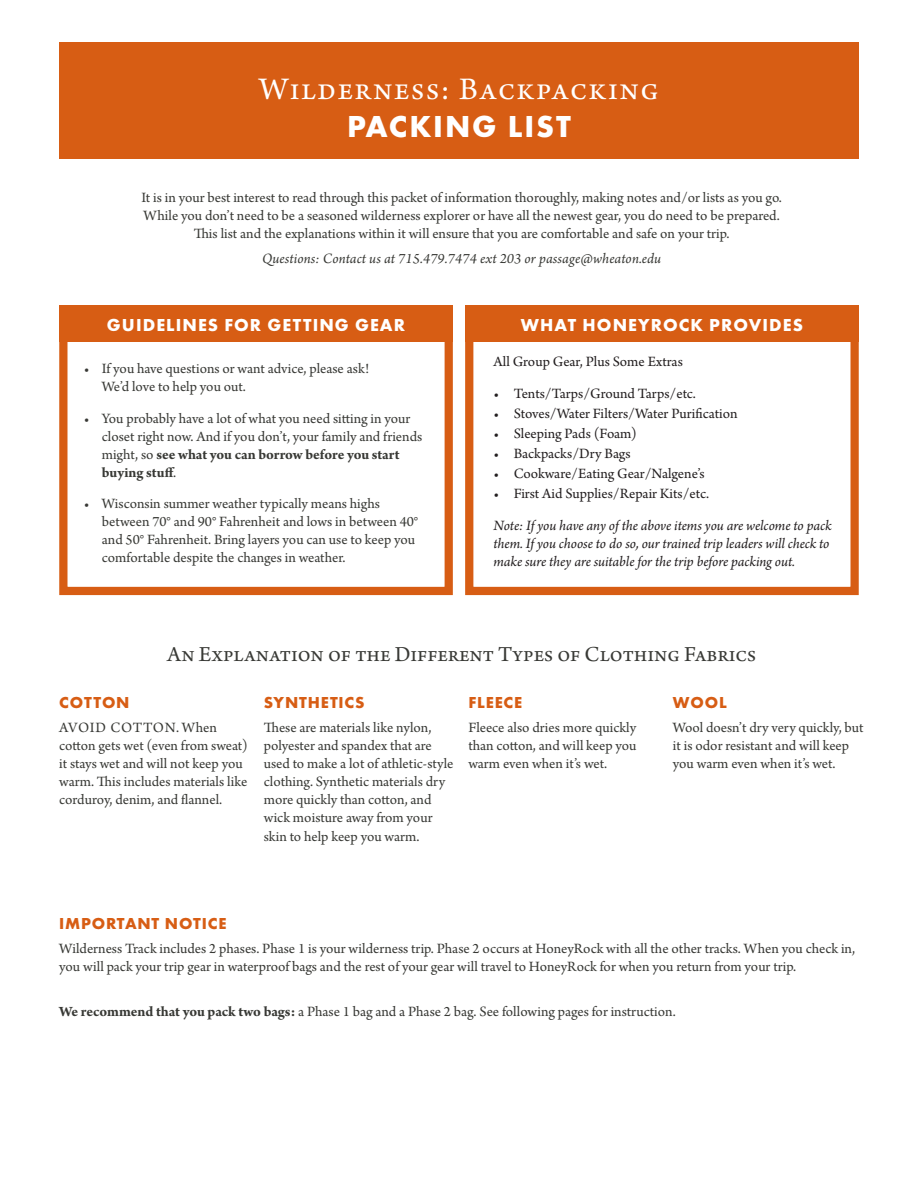
<style>
.page{position:relative;width:918px;height:1188px;background:#fff}
.page>*{position:absolute;margin:0;border:0;box-sizing:border-box;transform-origin:0 0}
.t1{font:33px "Arno Pro";letter-spacing:.045em;color:#fff}
.t2{font:700 31.5px "Futura PT";letter-spacing:.06em;color:#fff}
.t3{font:22.5px "Arno Pro";color:#383935}
.t4{font:700 18px "Futura PT";letter-spacing:.06em;color:#fff}
.t5{font:700 16.5px "Futura PT";letter-spacing:.05em;color:#d75d14}
.t6{font:15px/18px "Arno Pro";color:#383935}
.t7{font:15px "Arno Pro";color:#231f20}
.t8{font:italic 15px/18px "Arno Pro";letter-spacing:-.005em;color:#231f20}
.t9{font:italic 15px "Arno Pro";letter-spacing:.005em;color:#383935}
.s1{font-weight:700}
</style>
<div class="page">
<div style="left:59px;top:307px;width:394px;height:288px;border:8px solid #d75d14"></div>
<div style="left:465px;top:307px;width:394px;height:288px;border:8px solid #d75d14"></div>
<div style="left:59px;top:42px;width:800px;height:117px;background:#d75d14"></div>
<div style="left:59px;top:305px;width:394px;height:37px;background:#d75d14"></div>
<div style="left:465px;top:305px;width:394px;height:37px;background:#d75d14"></div>
<p class="t1" style="left:259px;top:70px;width:401px">Wilderness: Backpacking</p>
<p class="t2" style="left:347px;top:106px;width:225px">PACKING LIST</p>
<p class="t6" style="left:141px;top:190px;width:642px;text-align:center">It is in your best interest to read through this packet of information thoroughly, making notes and/or lists as you go.<br>While you don’t need to be a seasoned wilderness explorer or have all the newest gear, you do need to be prepared.<br>This list and the explanations within it will ensure that you are comfortable and safe on your trip.</p>
<p class="t9" style="left:262px;top:250px;width:400px">Questions: Contact us at 715.479.7474 ext 203 or passage@wheaton.edu</p>
<p class="t4" style="left:107px;top:313px;width:300px">GUIDELINES FOR GETTING GEAR</p>
<p class="t4" style="left:521px;top:313px;width:284px">WHAT HONEYROCK PROVIDES</p>
<p class="t6" style="left:102px;top:360px;width:269px;text-indent:-18px">• If you have questions or want advice, please ask!<br>We’d love to help you out.</p>
<p class="t6" style="left:102px;top:410px;width:322px;text-indent:-18px">• You probably have a lot of what you need sitting in your closet right now. And if you don’t, your family and friends might, so <span class="s1">see what you can borrow before you start buying stuff</span>.</p>
<p class="t6" style="left:102px;top:495px;width:318px;text-indent:-18px">• Wisconsin summer weather typically means highs between 70° and 90° Fahrenheit and lows in between 40° and 50° Fahrenheit. Bring layers you can use to keep you comfortable despite the changes in weather.</p>
<p class="t7" style="left:494px;top:353px;width:191px">All Group Gear, Plus Some Extras</p>
<p class="t7" style="left:494px;top:385px;width:204px">• Tents/Tarps/Ground Tarps/etc.</p>
<p class="t7" style="left:494px;top:405px;width:246px">• Stoves/Water Filters/Water Purification</p>
<p class="t7" style="left:494px;top:425px;width:145px">• Sleeping Pads (Foam)</p>
<p class="t7" style="left:494px;top:445px;width:139px">• Backpacks/Dry Bags</p>
<p class="t7" style="left:494px;top:465px;width:213px">• Cookware/Eating Gear/Nalgene’s</p>
<p class="t7" style="left:494px;top:485px;width:217px">• First Aid Supplies/Repair Kits/etc.</p>
<p class="t8" style="left:494px;top:517px;width:340px">Note: If you have any of the above items you are welcome to pack them. If you choose to do so, our trained trip leaders will check to make sure they are suitable for the trip before packing out.</p>
<p class="t3" style="left:167px;top:642px;width:590px">An Explanation of the Different Types of Clothing Fabrics</p>
<p class="t5" style="left:59px;top:692px;width:72px">COTTON</p>
<p class="t6" style="left:59px;top:719px;width:190px">AVOID COTTON. When cotton gets wet (even from sweat) it stays wet and will not keep you warm. This includes materials like corduroy, denim, and flannel.</p>
<p class="t5" style="left:264px;top:692px;width:102px">SYNTHETICS</p>
<p class="t6" style="left:264px;top:719px;width:191px">These are materials like nylon, polyester and spandex that are used to make a lot of athletic-style clothing. Synthetic materials dry more quickly than cotton, and wick moisture away from your</p>
<p class="t6" style="left:264px;top:829px;width:157px">skin to help keep you warm.</p>
<p class="t5" style="left:468px;top:692px;width:55px">FLEECE</p>
<p class="t6" style="left:468px;top:719px;width:170px;text-align:justify">Fleece also dries more quickly than cotton, and will keep you warm even when it’s wet.</p>
<p class="t5" style="left:673px;top:692px;width:55px">WOOL</p>
<p class="t6" style="left:673px;top:719px;width:192px">Wool doesn’t dry very quickly, but it is odor resistant and will keep you warm even when it’s wet.</p>
<p class="t5" style="left:59px;top:913px;width:169px">IMPORTANT NOTICE</p>
<p class="t6" style="left:59px;top:941px;width:797px">Wilderness Track includes 2 phases. Phase 1 is your wilderness trip. Phase 2 occurs at HoneyRock with all the other tracks. When you check in, you will pack your trip gear in waterproof bags and the rest of your gear will travel to HoneyRock for when you return from your trip.</p>
<p class="t6" style="left:59px;top:1004px;width:618px"><span class="s1">We recommend that you pack two bags:</span> a Phase 1 bag and a Phase 2 bag. See following pages for instruction.</p>
</div>
